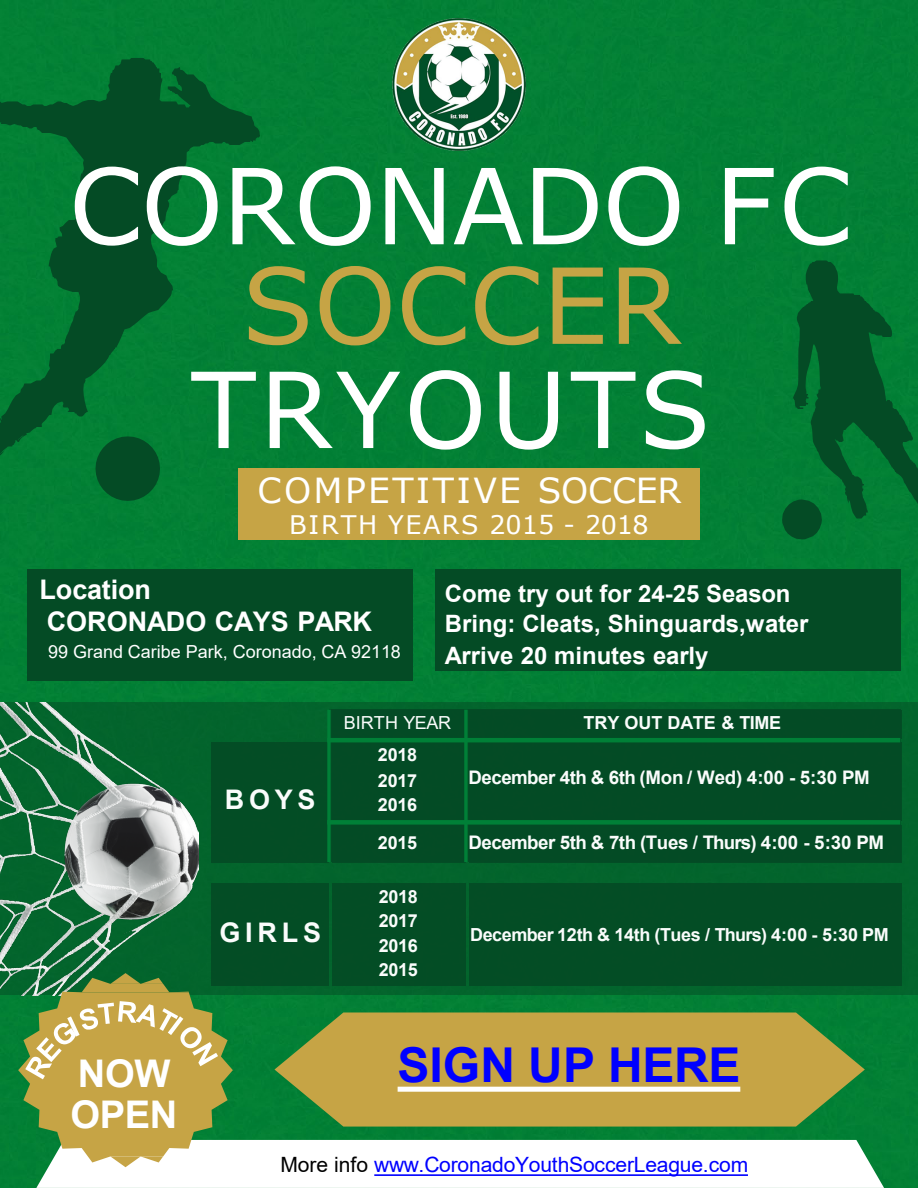
<style>
.page{position:relative;width:918px;height:1188px;background:#028035}
.page>*{position:absolute;margin:0;border:0;box-sizing:border-box;transform-origin:0 0}
.t1{font:105px/99.6px "Verdana";color:#fff;text-align:center}
.t2{font:105px "Verdana";letter-spacing:.035em;color:#fff}
.t3{font:700 48px "Arial";color:#00f}
.t4{font:700 38.1px/40.5px "Arial";letter-spacing:-.01em;color:#fff}
.t5{font:34.5px "Verdana";letter-spacing:.065em;color:#fff}
.t6{font:700 27px "Arial";letter-spacing:-.005em;color:#fff}
.t7{font:700 27px "Arial";letter-spacing:.18em;color:#fafcfb}
.t8{font:25.5px "Verdana";letter-spacing:.055em;color:#fff}
.t9{font:700 24px/32.4px "Arial";color:#fff}
.t10{font:21px "Arial";letter-spacing:-.01em;color:#00f}
.t11{font:700 18.75px "Arial";letter-spacing:-.025em;color:#fafcfb}
.t12{font:700 18px "Arial";letter-spacing:-.015em;color:#fafcfb}
.t13{font:18px "Arial";color:#fff}
.t14{font:18px "Arial";color:#fafcfb}
.s1{color:#c6a445}
.s2{color:#000}
</style>
<div class="page">
<svg style="left:96px;top:454px;width:64px;height:47px"></svg>
<svg style="left:0;top:58px;width:260px;height:396px;fill:#047f34"></svg>
<svg style="left:782px;top:260px;width:136px;height:279px"></svg>
<img style="left:393px;top:19px;width:133px;height:131px">
<div style="left:238px;top:468px;width:461px;height:72px;background:#c6a445"></div>
<div style="left:28px;top:569px;width:385px;height:111px;background:#044b25"></div>
<div style="left:0;top:703px;width:918px;height:292px;background:#03642c"></div>
<div style="left:332px;top:883px;width:134px;height:103px;background:#044b25"></div>
<div style="left:469px;top:883px;width:433px;height:103px;background:#044b25"></div>
<div style="left:212px;top:742px;width:117px;height:120px;background:#044b25"></div>
<div style="left:212px;top:883px;width:117px;height:103px;background:#044b25"></div>
<div style="left:329px;top:710px;width:137px;height:30px;background:#044b25"></div>
<div style="left:466px;top:710px;width:434px;height:30px;background:#044b25"></div>
<div style="left:329px;top:740px;width:137px;height:27px;background:#044b25"></div>
<div style="left:466px;top:740px;width:434px;height:27px;background:#044b25"></div>
<div style="left:329px;top:767px;width:137px;height:26px;background:#044b25"></div>
<div style="left:466px;top:767px;width:434px;height:26px;background:#044b25"></div>
<div style="left:329px;top:793px;width:137px;height:29px;background:#044b25"></div>
<div style="left:466px;top:793px;width:434px;height:29px;background:#044b25"></div>
<div style="left:329px;top:822px;width:137px;height:40px;background:#044b25"></div>
<div style="left:466px;top:822px;width:434px;height:40px;background:#044b25"></div>
<svg style="left:464px;top:710px;width:4px;height:152px"></svg>
<hr style="left:327px;top:738px;width:573px;height:4px;background:#008037">
<div style="left:327px;top:820px;width:573px;height:5px;background:#008037"></div>
<svg style="left:327px;top:710px;width:4px;height:152px"></svg>
<img style="left:0;top:703px;width:199px;height:292px">
<div style="left:435px;top:569px;width:466px;height:102px;background:#044b25"></div>
<svg style="left:18px;top:973px;width:866px;height:215px"></svg>
<h1 class="t1" style="left:69px;top:155px;width:784px">CORONADO FC<br><span class="s1">SOCCER</span></h1>
<p class="t2" style="left:191px;top:338px;width:521px">TRYOUTS</p>
<p class="t5" style="left:258px;top:467px;width:425px">COMPETITIVE SOCCER</p>
<p class="t8" style="left:289px;top:507px;width:361px">BIRTH YEARS 2015 - 2018</p>
<p class="t6" style="left:40px;top:571px;width:113px">Location</p>
<p class="t6" style="left:47px;top:602px;width:327px">CORONADO CAYS PARK</p>
<p class="t13" style="left:48px;top:639px;width:354px">99 Grand Caribe Park, Coronado, CA 92118</p>
<p class="t9" style="left:445px;top:578px;width:347px">Come try out for 24-25 Season</p>
<p class="t9" style="left:445px;top:608px;width:365px">Bring: Cleats, Shinguards,water<br>Arrive 20 minutes early</p>
<p class="t4" style="left:70px;top:1054px;width:108px">NOW<br>OPEN</p>
<p class="t7" style="left:225px;top:780px;width:92px">BOYS</p>
<p class="t7" style="left:219px;top:913px;width:103px">GIRLS</p>
<p class="t14" style="left:344px;top:711px;width:109px">BIRTH YEAR</p>
<p class="t12" style="left:583px;top:710px;width:199px">TRY OUT DATE &amp; TIME</p>
<p class="t12" style="left:378px;top:742px;width:41px">2018</p>
<p class="t12" style="left:378px;top:768px;width:41px">2017</p>
<p class="t11" style="left:469px;top:764px;width:402px">December 4th &amp; 6th (Mon / Wed) 4:00 - 5:30 PM</p>
<p class="t12" style="left:378px;top:792px;width:41px">2016</p>
<p class="t12" style="left:378px;top:830px;width:41px">2015</p>
<p class="t11" style="left:469px;top:829px;width:417px">December 5th &amp; 7th (Tues / Thurs) 4:00 - 5:30 PM</p>
<p class="t12" style="left:379px;top:884px;width:41px">2018</p>
<p class="t12" style="left:379px;top:908px;width:41px">2017</p>
<p class="t12" style="left:379px;top:933px;width:41px">2016</p>
<p class="t12" style="left:379px;top:957px;width:41px">2015</p>
<p class="t12" style="left:470px;top:922px;width:420px">December 12th &amp; 14th (Tues / Thurs) 4:00 - 5:30 PM</p>
<p class="t3" style="left:398px;top:1031px;width:345px">SIGN UP HERE</p>
<p class="t10" style="left:280px;top:1150px;width:469px"><span class="s2">More info</span> www.CoronadoYouthSoccerLeague.com</p>
</div>
